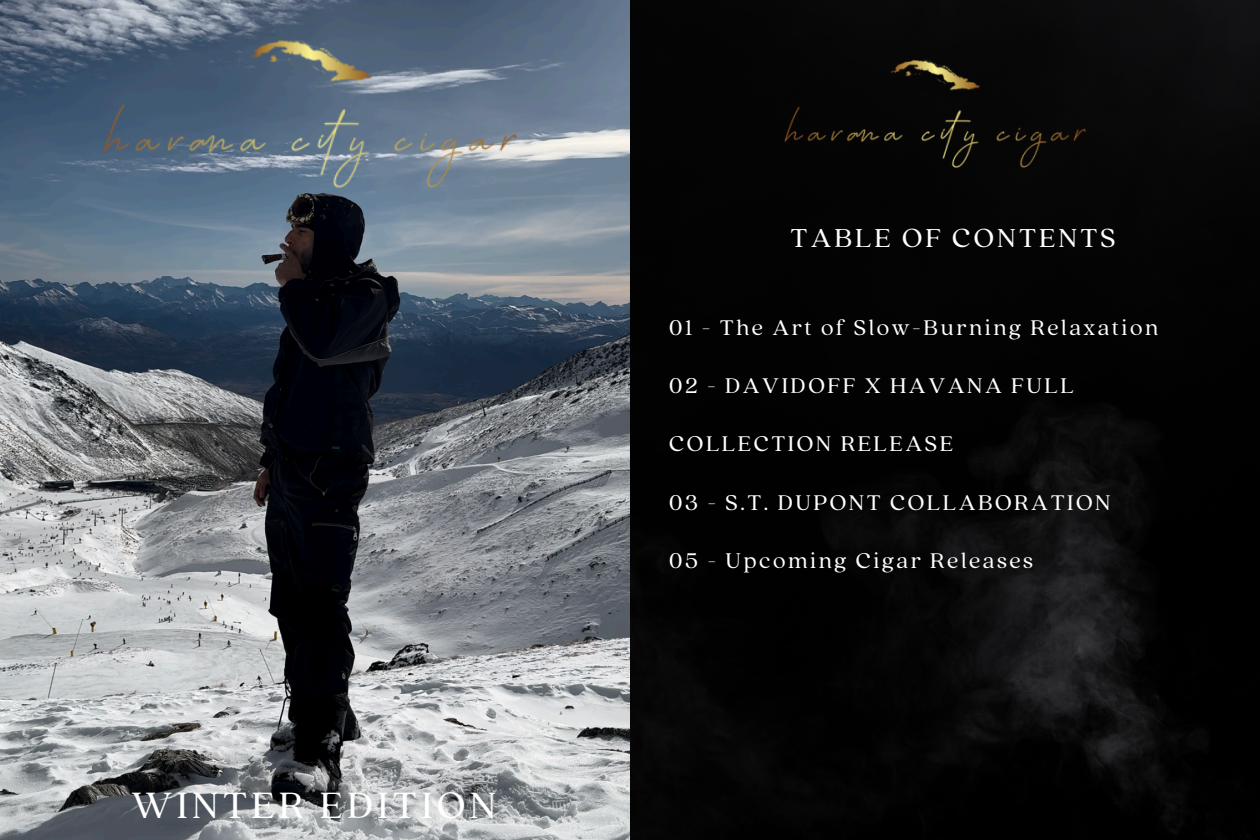
<style>
.page{position:relative;width:1260px;height:840px;background:#fff}
.page>*{position:absolute;margin:0;border:0;box-sizing:border-box;transform-origin:0 0}
.t1{font:40.77px "Quincy CF";letter-spacing:.105em;color:#fff}
.t2{font:28.88px "Quincy CF";letter-spacing:.105em;color:#fff}
.t3{font:23.62px "Quincy CF";letter-spacing:.11em;color:#fff}
</style>
<div class="page">
<img style="left:630px;top:0;width:630px;height:840px">
<img style="left:777px;top:51px;width:316px;height:124px">
<img style="left:0;top:0;width:630px;height:840px">
<img style="left:92px;top:28px;width:435px;height:170px">
<p class="t1" style="left:131px;top:778px;width:367px">WINTER EDITION</p>
<p class="t2" style="left:791px;top:219px;width:327px">TABLE OF CONTENTS</p>
<p class="t3" style="left:669px;top:312px;width:490px">01 - The Art of Slow-Burning Relaxation</p>
<p class="t3" style="left:669px;top:370px;width:406px">02 - DAVIDOFF X HAVANA FULL</p>
<p class="t3" style="left:669px;top:428px;width:285px">COLLECTION RELEASE</p>
<p class="t3" style="left:669px;top:487px;width:443px">03 - S.T. DUPONT COLLABORATION</p>
<p class="t3" style="left:669px;top:545px;width:365px">05 - Upcoming Cigar Releases</p>
</div>
